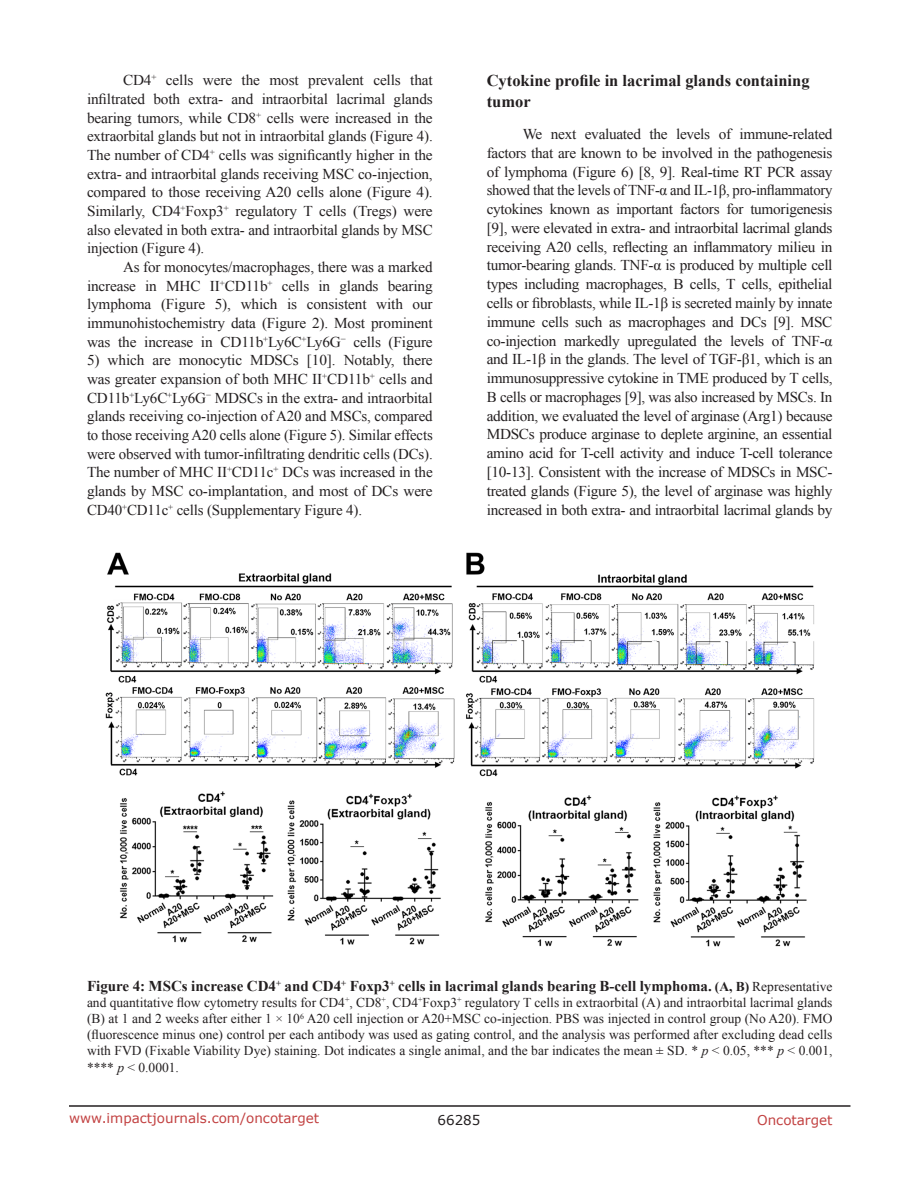
<style>
.page{position:relative;width:918px;height:1188px;background:#fff}
.page>*{position:absolute;margin:0;border:0;box-sizing:border-box;transform-origin:0 0}
.SubHeading{font:700 16.5px/20.5px "Times New Roman";color:#231f20}
.BodyText{font:15px/18.6px "Times New Roman";letter-spacing:-.01em;color:#231f20;text-align:justify}
.figuretext{font:700 15px "Times New Roman";color:#231f20}
.figuretext-2{font:13.5px/16.2px "Times New Roman";color:#231f20;text-align:justify}
.t1{font:13.5px "Verdana";color:#c24141}
.t2{font:13.5px "Verdana";color:#231f20}
.s1{font-size:13.5px}
.s2{font-weight:400;font-size:13.5px}
.s3{font-style:italic}
</style>
<div class="page">
<hr style="left:69px;top:1105px;width:781px;height:2px;background:#231f20">
<img style="left:105px;top:552px;width:710px;height:395px">
<p class="BodyText" style="left:87px;top:71px;width:347px;text-indent:36px">CD4<sup>+</sup> cells were the most prevalent cells that infiltrated both extra- and intraorbital lacrimal glands bearing tumors, while CD8<sup>+</sup> cells were increased in the extraorbital glands but not in intraorbital glands (Figure 4).<br>The number of CD4<sup>+</sup> cells was significantly higher in the extra- and intraorbital glands receiving MSC co-injection, compared to those receiving A20 cells alone (Figure 4).<br>Similarly, CD4<sup>+</sup>Foxp3<sup>+</sup> regulatory T cells (Tregs) were also elevated in both extra- and intraorbital glands by MSC injection (Figure 4).</p>
<p class="BodyText" style="left:87px;top:257px;width:347px;text-indent:36px">As for monocytes/macrophages, there was a marked increase in MHC II<sup>+</sup>CD11b<sup>+</sup> cells in glands bearing lymphoma (Figure 5), which is consistent with our immunohistochemistry data (Figure 2). Most prominent was the increase in CD11b<sup>+</sup>Ly6C<sup>+</sup>Ly6G<sup>−</sup> cells (Figure</p>
<p class="BodyText" style="left:87px;top:351px;width:347px">5) which are monocytic MDSCs [10]. Notably, there was greater expansion of both MHC II<sup>+</sup>CD11b<sup>+</sup> cells and CD11b<sup>+</sup>Ly6C<sup>+</sup>Ly6G<sup>−</sup> MDSCs in the extra- and intraorbital glands receiving co-injection of A20 and MSCs, compared to those receiving A20 cells alone (Figure 5). Similar effects were observed with tumor-infiltrating dendritic cells (DCs).<br>The number of MHC II<sup>+</sup>CD11c<sup>+</sup> DCs was increased in the glands by MSC co-implantation, and most of DCs were CD40<sup>+</sup>CD11c<sup>+</sup> cells (Supplementary Figure 4).</p>
<p class="SubHeading" style="left:487px;top:70px;width:324px">Cytokine profile in lacrimal glands containing tumor</p>
<p class="BodyText" style="left:487px;top:124px;width:347px;text-indent:36px">We next evaluated the levels of immune-related factors that are known to be involved in the pathogenesis of lymphoma (Figure 6) [8, 9]. Real-time RT PCR assay showed that the levels of TNF-α and IL-1β, pro-inflammatory cytokines known as important factors for tumorigenesis [9], were elevated in extra- and intraorbital lacrimal glands receiving A20 cells, reflecting an inflammatory milieu in tumor-bearing glands. TNF-α is produced by multiple cell types including macrophages, B cells, T cells, epithelial cells or fibroblasts, while IL-1β is secreted mainly by innate immune cells such as macrophages and DCs [9]. MSC co-injection markedly upregulated the levels of TNF-α and IL-1β in the glands. The level of TGF-β1, which is an immunosuppressive cytokine in TME produced by T cells, B cells or macrophages [9], was also increased by MSCs. In addition, we evaluated the level of arginase (Arg1) because MDSCs produce arginase to deplete arginine, an essential amino acid for T-cell activity and induce T-cell tolerance [10-13]. Consistent with the increase of MDSCs in MSC&shy;treated glands (Figure 5), the level of arginase was highly increased in both extra- and intraorbital lacrimal glands by</p>
<p class="figuretext" style="left:87px;top:975px;width:747px">Figure 4: MSCs increase CD4<sup>+</sup> and CD4<sup>+</sup> Foxp3<sup>+</sup> cells in lacrimal glands bearing B-cell lymphoma. <span class="s1">(A, B)</span> <span class="s2">Representative</span></p>
<p class="figuretext-2" style="left:87px;top:994px;width:747px">and quantitative flow cytometry results for CD4<sup>+</sup>, CD8<sup>+</sup>, CD4<sup>+</sup>Foxp3<sup>+</sup> regulatory T cells in extraorbital (A) and intraorbital lacrimal glands (B) at 1 and 2 weeks after either 1 × 10<sup>6</sup> A20 cell injection or A20+MSC co-injection. PBS was injected in control group (No A20). FMO (fluorescence minus one) control per each antibody was used as gating control, and the analysis was performed after excluding dead cells with FVD (Fixable Viability Dye) staining. Dot indicates a single animal, and the bar indicates the mean ± SD. * <span class="s3">p</span> &lt; 0.05, *** <span class="s3">p</span> &lt; 0.001, **** <span class="s3">p</span> &lt; 0.0001.</p>
<p class="t1" style="left:69px;top:1109px;width:252px">www.impactjournals.com/oncotarget</p>
<p class="t2" style="left:438px;top:1111px;width:44px">66285</p>
<p class="t1" style="left:757px;top:1111px;width:77px">Oncotarget</p>
</div>
